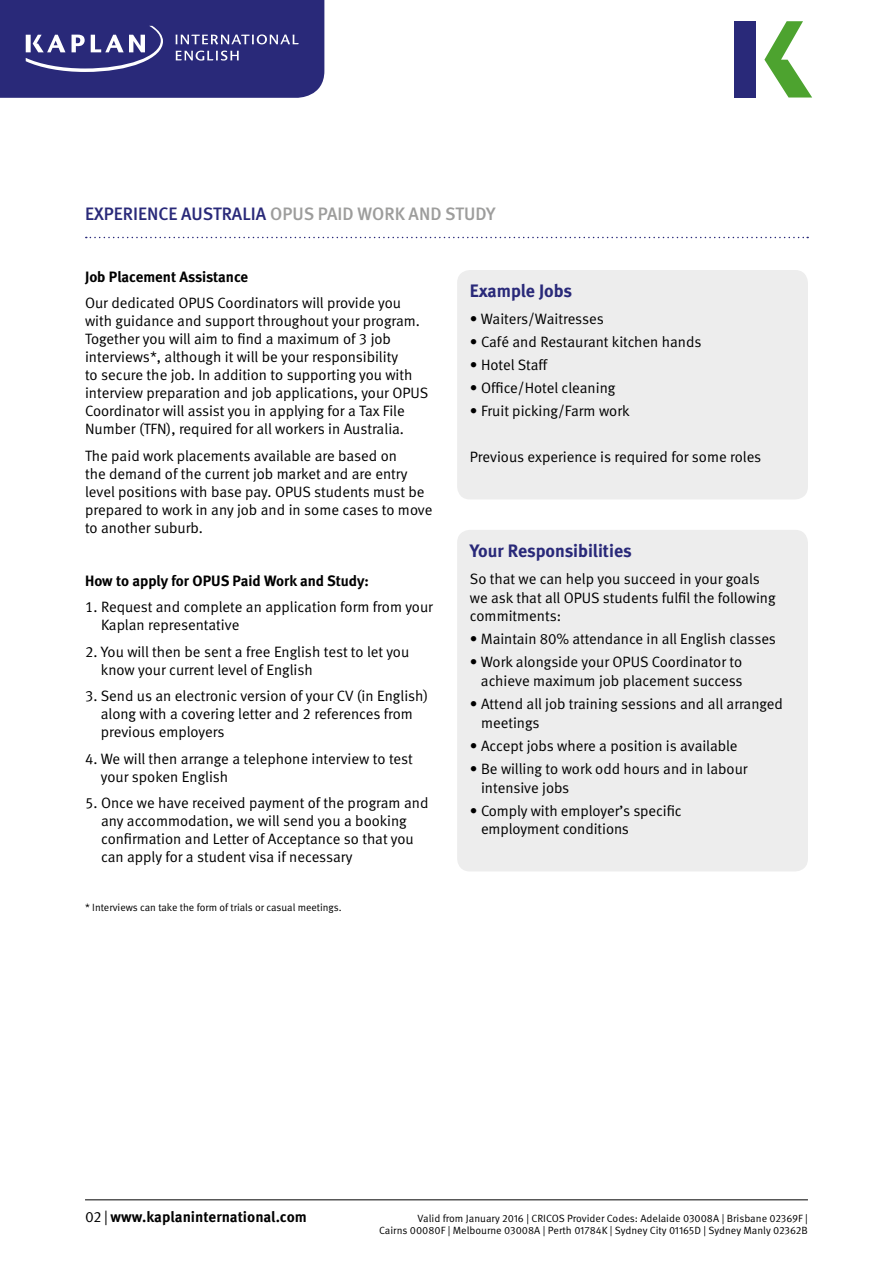
<style>
.page{position:relative;width:893px;height:1263px;background:#fff}
.page>*{position:absolute;margin:0;border:0;box-sizing:border-box;transform-origin:0 0}
.t1{font:18px "Meta Medium LF";color:#9d9d9c}
.t2{font:18px "Meta Bold LF";letter-spacing:-.005em;color:#292979}
.t3{font:15px/18px "Meta Normal LF";color:#000}
.t4{font:15px "Meta Bold LF";color:#000}
.t5{font:700 15px "Meta Pro";color:#000}
.t6{font:10.5px/12px "Meta Pro Norm";color:#000;text-align:right}
.t7{font:10.5px "Meta Normal LF";color:#000}
.s1{color:#292979}
.s2{font-family:"Meta Pro Norm";font-weight:400}
</style>
<div class="page">
<svg style="left:0;top:0;width:324px;height:98px"></svg>
<hr style="left:85px;top:1199px;width:723px;height:1px;background:#000">
<div style="left:734px;top:21px;width:22px;height:77px;background:#292979"></div>
<svg style="left:764px;top:21px;width:48px;height:77px"></svg>
<svg style="left:86px;top:237px;width:722px;height:1px"></svg>
<div style="left:457px;top:270px;width:351px;height:229px;background:#ededed;border-radius:13px"></div>
<div style="left:457px;top:530px;width:351px;height:341px;background:#ededed;border-radius:13px"></div>
<p class="t1" style="left:85px;top:204px;width:412px"><span class="s1">EXPERIENCE AUSTRALIA</span> OPUS PAID WORK AND STUDY</p>
<p class="t4" style="left:85px;top:268px;width:165px">Job Placement Assistance</p>
<p class="t3" style="left:85px;top:294px;width:345px">Our dedicated OPUS Coordinators will provide you with guidance and support throughout your program.<br>Together you will aim to find a maximum of 3 job interviews*, although it will be your responsibility<br>to secure the job. In addition to supporting you with interview preparation and job applications, your OPUS Coordinator will assist you in applying for a Tax File Number (TFN), required for all workers in Australia.</p>
<p class="t3" style="left:85px;top:446px;width:349px">The paid work placements available are based on<br>the demand of the current job market and are entry level positions with base pay. OPUS students must be prepared to work in any job and in some cases to move to another suburb.</p>
<p class="t4" style="left:85px;top:572px;width:285px">How to apply for OPUS Paid Work and Study:</p>
<p class="t3" style="left:101px;top:598px;width:333px;text-indent:-16px">1. Request and complete an application form from your<br>Kaplan representative</p>
<p class="t3" style="left:101px;top:642px;width:310px;text-indent:-16px">2. You will then be sent a free English test to let you know your current level of English</p>
<p class="t3" style="left:101px;top:687px;width:329px;text-indent:-16px">3. Send us an electronic version of your CV (in English) along with a covering letter and 2 references from previous employers</p>
<p class="t3" style="left:101px;top:749px;width:313px;text-indent:-16px">4. We will then arrange a telephone interview to test your spoken English</p>
<p class="t3" style="left:101px;top:794px;width:329px;text-indent:-16px">5. Once we have received payment of the program and any accommodation, we will send you a booking confirmation and Letter of Acceptance so that you can apply for a student visa if necessary</p>
<p class="t7" style="left:85px;top:901px;width:258px">* Interviews can take the form of trials or casual meetings.</p>
<p class="t2" style="left:470px;top:280px;width:104px">Example Jobs</p>
<p class="t3" style="left:470px;top:310px;width:136px">• Waiters/Waitresses</p>
<p class="t3" style="left:470px;top:333px;width:233px">• Café and Restaurant kitchen hands</p>
<p class="t3" style="left:470px;top:356px;width:79px">• Hotel Staff</p>
<p class="t3" style="left:470px;top:379px;width:147px">• Office/Hotel cleaning</p>
<p class="t3" style="left:470px;top:402px;width:161px">• Fruit picking/Farm work</p>
<p class="t3" style="left:470px;top:448px;width:293px">Previous experience is required for some roles</p>
<p class="t2" style="left:470px;top:540px;width:163px">Your Responsibilities</p>
<p class="t3" style="left:470px;top:569px;width:307px;line-height:18.8px">So that we can help you succeed in your goals we ask that all OPUS students fulfil the following commitments:</p>
<p class="t3" style="left:470px;top:630px;width:308px">• Maintain 80% attendance in all English classes</p>
<p class="t3" style="left:470px;top:653px;width:274px;line-height:18.8px;text-align:right">• Work alongside your OPUS Coordinator to achieve maximum job placement success</p>
<p class="t3" style="left:481px;top:694px;width:303px;line-height:18.8px;text-indent:-11px">• Attend all job training sessions and all arranged meetings</p>
<p class="t3" style="left:470px;top:736px;width:269px">• Accept jobs where a position is available</p>
<p class="t3" style="left:481px;top:759px;width:268px;line-height:18.8px;text-indent:-11px">• Be willing to work odd hours and in labour intensive jobs</p>
<p class="t3" style="left:481px;top:801px;width:202px;line-height:18.8px;text-indent:-11px">• Comply with employer’s specific employment conditions</p>
<p class="t5" style="left:85px;top:1205px;width:223px"><span class="s2">02 |</span> www.kaplaninternational.com</p>
<p class="t6" style="left:379px;top:1212px;width:430px">Valid from January 2016 | CRICOS Provider Codes: Adelaide 03008A | Brisbane 02369F |<br>Cairns 00080F | Melbourne 03008A | Perth 01784K | Sydney City 01165D | Sydney Manly 02362B</p>
</div>
